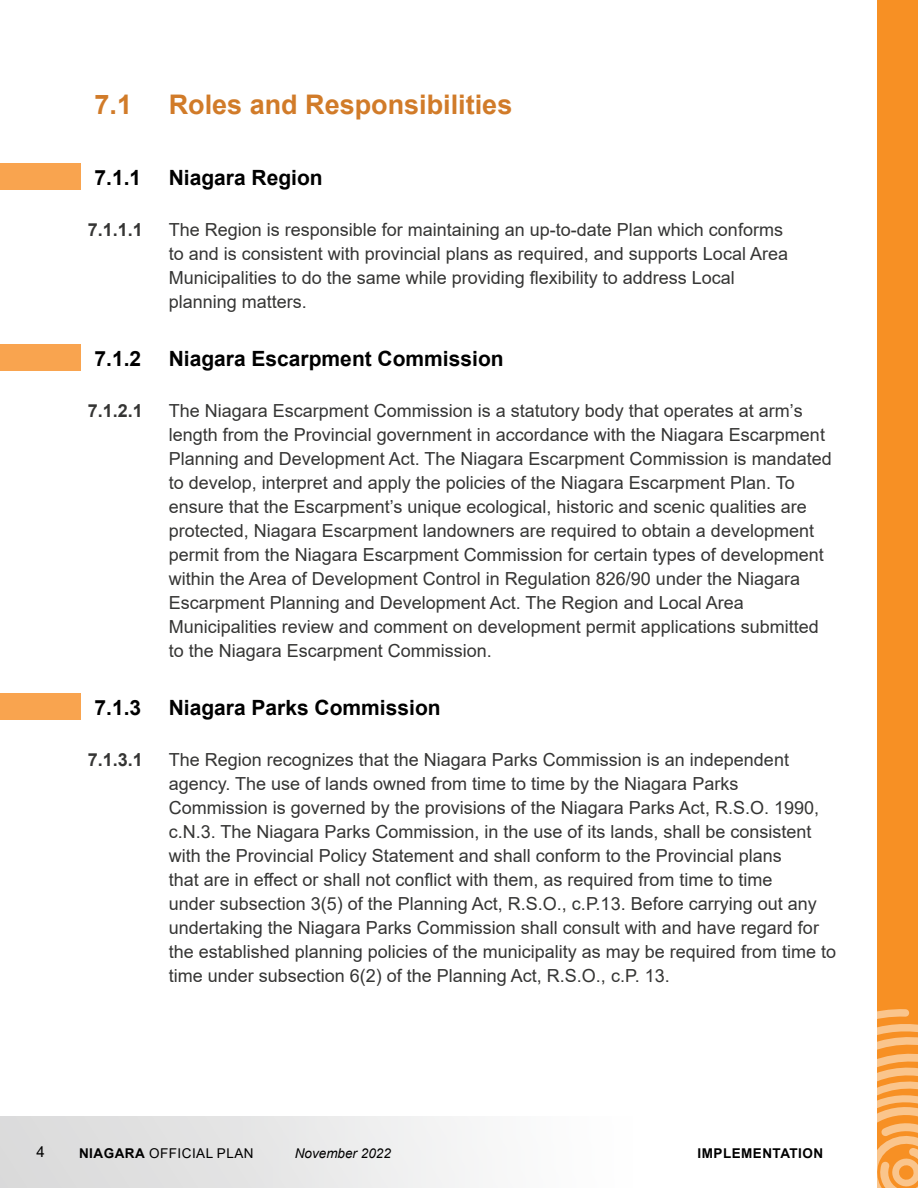
<style>
.page{position:relative;width:918px;height:1188px;background:#fff}
.page>*{position:absolute;margin:0;border:0;box-sizing:border-box;transform-origin:0 0}
.H2_-_0_0{font:700 27px "Arial";color:#d17b29}
.H3_-_0_0_0{font:700 21px "Arial";color:#000}
.Body_indent_0_0_0{font:18px/24px "Arial";color:#353534}
.Body_indent_0_0_0-2{font:700 18px "Arial";color:#353534}
.t1{font:15px "Arial";color:#000}
.t2{font:13.5px "Arial";letter-spacing:.035em;color:#000}
.t3{font:700 13.5px "Arial";letter-spacing:.035em;color:#000}
.t4{font:italic 13.5px "Arial";color:#000}
.s1{font-weight:700}
</style>
<div class="page">
<div style="left:0;top:1117px;width:878px;height:71px;background:linear-gradient(to right,#dadadb,#fff)"></div>
<div style="left:878px;top:0;width:40px;height:1188px;background:#f79024"></div>
<svg style="left:876px;top:1008px;width:42px;height:180px"></svg>
<div style="left:0;top:163px;width:81px;height:27px;background:#f9a44f"></div>
<div style="left:0;top:344px;width:81px;height:27px;background:#f9a44f"></div>
<div style="left:0;top:693px;width:81px;height:26px;background:#f9a44f"></div>
<h2 class="H2_-_0_0" style="left:94px;top:86px;width:39px">7.1</h2>
<h2 class="H2_-_0_0" style="left:169px;top:86px;width:345px">Roles and Responsibilities</h2>
<h3 class="H3_-_0_0_0" style="left:94px;top:163px;width:48px">7.1.1</h3>
<h3 class="H3_-_0_0_0" style="left:169px;top:163px;width:156px">Niagara Region</h3>
<p class="Body_indent_0_0_0-2" style="left:88px;top:217px;width:57px">7.1.1.1</p>
<p class="Body_indent_0_0_0" style="left:169px;top:218px;width:621px">The Region is responsible for maintaining an up-to-date Plan which conforms to and is consistent with provincial plans as required, and supports Local Area Municipalities to do the same while providing flexibility to address Local planning matters.</p>
<h3 class="H3_-_0_0_0" style="left:94px;top:344px;width:48px">7.1.2</h3>
<h3 class="H3_-_0_0_0" style="left:169px;top:344px;width:336px">Niagara Escarpment Commission</h3>
<p class="Body_indent_0_0_0-2" style="left:88px;top:398px;width:57px">7.1.2.1</p>
<p class="Body_indent_0_0_0" style="left:169px;top:399px;width:664px">The Niagara Escarpment Commission is a statutory body that operates at arm’s length from the Provincial government in accordance with the Niagara Escarpment Planning and Development Act. The Niagara Escarpment Commission is mandated to develop, interpret and apply the policies of the Niagara Escarpment Plan. To ensure that the Escarpment’s unique ecological, historic and scenic qualities are protected, Niagara Escarpment landowners are required to obtain a development permit from the Niagara Escarpment Commission for certain types of development within the Area of Development Control in Regulation 826/90 under the Niagara Escarpment Planning and Development Act. The Region and Local Area Municipalities review and comment on development permit applications submitted to the Niagara Escarpment Commission.</p>
<h3 class="H3_-_0_0_0" style="left:94px;top:693px;width:48px">7.1.3</h3>
<h3 class="H3_-_0_0_0" style="left:169px;top:693px;width:273px">Niagara Parks Commission</h3>
<p class="Body_indent_0_0_0-2" style="left:88px;top:747px;width:57px">7.1.3.1</p>
<p class="Body_indent_0_0_0" style="left:169px;top:747px;width:669px">The Region recognizes that the Niagara Parks Commission is an independent agency. The use of lands owned from time to time by the Niagara Parks Commission is governed by the provisions of the Niagara Parks Act, R.S.O. 1990, c.N.3. The Niagara Parks Commission, in the use of its lands, shall be consistent with the Provincial Policy Statement and shall conform to the Provincial plans<br>that are in effect or shall not conflict with them, as required from time to time<br>under subsection 3(5) of the Planning Act, R.S.O., c.P.13. Before carrying out any undertaking the Niagara Parks Commission shall consult with and have regard for the established planning policies of the municipality as may be required from time to time under subsection 6(2) of the Planning Act, R.S.O., c.P. 13.</p>
<p class="t1" style="left:37px;top:1142px;width:10px">4</p>
<p class="t2" style="left:79px;top:1144px;width:176px"><span class="s1">NIAGARA</span> OFFICIAL PLAN</p>
<p class="t4" style="left:295px;top:1144px;width:98px">November 2022</p>
<p class="t3" style="left:698px;top:1144px;width:127px">IMPLEMENTATION</p>
</div>
